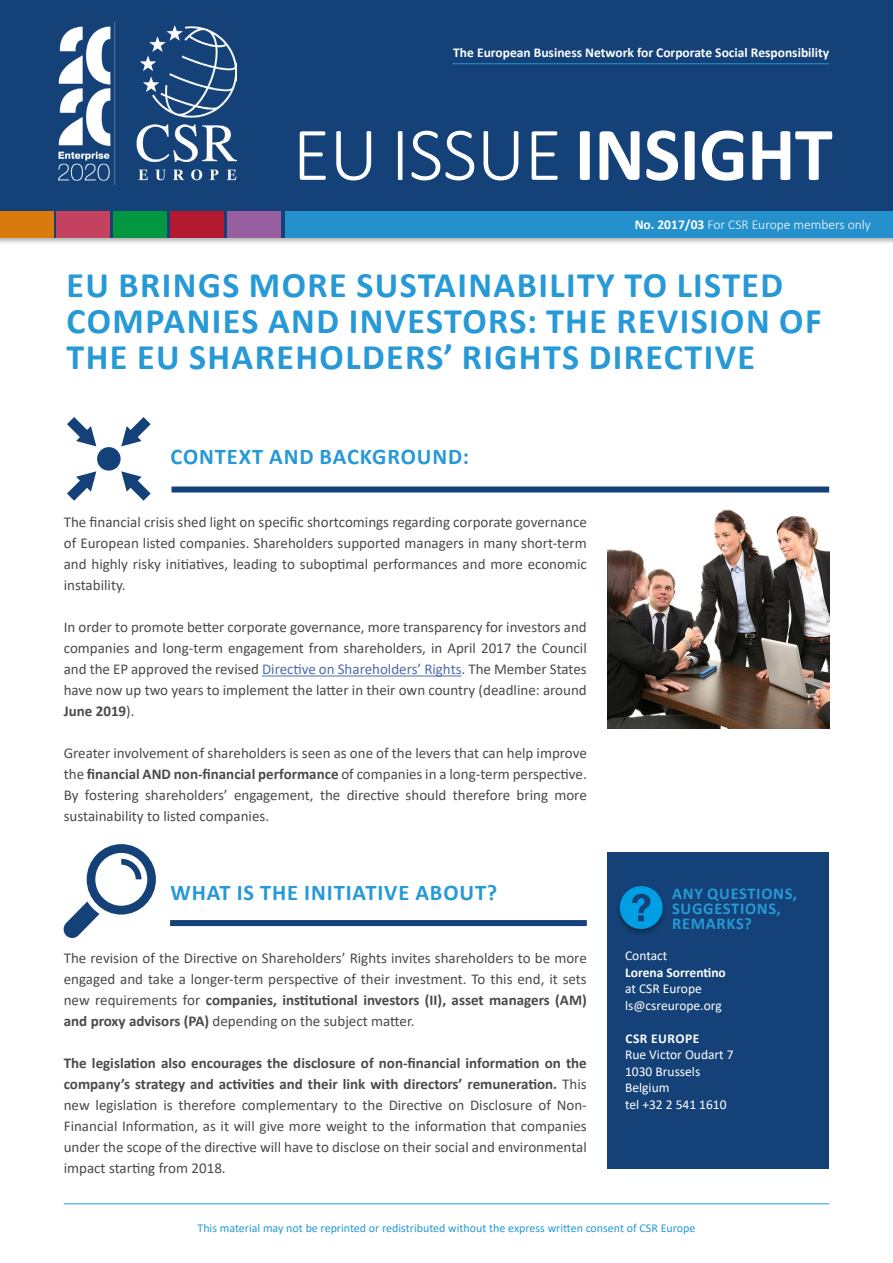
<style>
.page{position:relative;width:893px;height:1263px;background:#fff}
.page>*{position:absolute;margin:0;border:0;box-sizing:border-box;transform-origin:0 0}
.t1{font:300 76.8px "Calibri";letter-spacing:-.01em;color:#fff}
.t2{font:700 36px/36px "Calibri";letter-spacing:.04em;color:#2699d6}
.t3{font:700 22.5px "Calibri";letter-spacing:.04em;color:#2699d6}
.t4{font:700 16.5px/15px "Calibri";letter-spacing:.04em;color:#2699d6}
.t5{font:15px/21px "Calibri";color:#4a4a49;text-align:justify}
.t6{font:13.5px/16.5px "Calibri";color:#fff}
.t7{font:700 13.5px "Calibri";color:#fff}
.t8{font:300 13.5px "Calibri";color:#fff}
.t9{font:700 13.5px "Calibri";letter-spacing:.04em;color:#fff}
.t10{font:12px "Calibri";color:#2699d6}
.s1{font-weight:700}
.s2{color:#4a6eaa}
</style>
<div class="page">
<hr style="left:262px;top:675px;width:200px;height:1px;background:#4a6eaa">
<div style="left:0;top:0;width:893px;height:245px;background:#000;opacity:.3"></div>
<div style="left:0;top:0;width:893px;height:237px;background:#144177"></div>
<img style="left:59px;top:23px;width:178px;height:162px">
<hr style="left:64px;top:1203px;width:765px;height:1px;background:#2699d6">
<div style="left:284px;top:212px;width:609px;height:26px;background:#2490cc"></div>
<svg style="left:53px;top:211px;width:232px;height:27px"></svg>
<div style="left:0;top:211px;width:53px;height:27px;background:#d97a0c"></div>
<div style="left:57px;top:211px;width:53px;height:27px;background:#c4425f"></div>
<div style="left:114px;top:211px;width:53px;height:27px;background:#029740"></div>
<div style="left:170px;top:211px;width:54px;height:27px;background:#b31a2f"></div>
<div style="left:227px;top:211px;width:54px;height:27px;background:#985fa0"></div>
<div style="left:449px;top:62px;width:384px;height:10px;background:#000;opacity:.3"></div>
<hr style="left:452px;top:64px;width:377px;height:1px;background:#2699d6">
<div style="left:170px;top:920px;width:417px;height:6px;background:#144177"></div>
<svg style="left:63px;top:844px;width:93px;height:94px"></svg>
<div style="left:171px;top:486px;width:658px;height:6px;background:#144177"></div>
<div style="left:607px;top:852px;width:222px;height:317px;background:#144177"></div>
<div style="left:615px;top:885px;width:52px;height:51px;background:#000;opacity:.3"></div>
<div style="left:620px;top:886px;width:43px;height:43px;background:#009fe3;border-radius:50%"></div>
<svg style="left:632px;top:894px;width:18px;height:27px"></svg>
<svg style="left:67px;top:417px;width:84px;height:84px"></svg>
<img style="left:607px;top:509px;width:222px;height:220px">
<p class="t7" style="left:453px;top:43px;width:377px">The European Business Network for Corporate Social Responsibility</p>
<h1 class="t1" style="left:293px;top:107px;width:542px">EU ISSUE <span class="s1">INSIGHT</span></h1>
<p class="t8" style="left:635px;top:216px;width:238px"><span class="s1">No. 2017/03</span> For CSR Europe members only</p>
<h2 class="t2" style="left:67px;top:267px;width:756px">EU BRINGS MORE SUSTAINABILITY TO LISTED<br>COMPANIES AND INVESTORS: THE REVISION OF<br>THE EU SHAREHOLDERS’ RIGHTS DIRECTIVE</h2>
<h3 class="t3" style="left:171px;top:441px;width:300px">CONTEXT AND BACKGROUND:</h3>
<p class="t5" style="left:64px;top:511px;width:525px">The financial crisis shed light on specific shortcomings regarding corporate governance of European listed companies. Shareholders supported managers in many short-term and highly risky initiatives, leading to suboptimal performances and more economic instability.</p>
<p class="t5" style="left:64px;top:616px;width:524px">In order to promote better corporate governance, more transparency for investors and companies and long-term engagement from shareholders, in April 2017 the Council and the EP approved the revised <span class="s2">Directive on Shareholders’ Rights</span>. The Member States have now up two years to implement the latter in their own country (deadline: around <span class="s1">June 2019</span>).</p>
<p class="t5" style="left:64px;top:742px;width:524px">Greater involvement of shareholders is seen as one of the levers that can help improve the <span class="s1">financial AND non-financial performance</span> of companies in a long-term perspective.<br>By fostering shareholders’ engagement, the directive should therefore bring more sustainability to listed companies.</p>
<h3 class="t3" style="left:171px;top:877px;width:328px">WHAT IS THE INITIATIVE ABOUT?</h3>
<p class="t5" style="left:64px;top:947px;width:525px">The revision of the Directive on Shareholders’ Rights invites shareholders to be more engaged and take a longer-term perspective of their investment. To this end, it sets new requirements for <span class="s1">companies, institutional investors (II), asset managers (AM) and proxy advisors (PA)</span> depending on the subject matter.</p>
<p class="t5" style="left:64px;top:1052px;width:524px"><span class="s1">The legislation also encourages the disclosure of non-financial information on the company’s strategy and activities and their link with directors’ remuneration.</span> This new legislation is therefore complementary to the Directive on Disclosure of Non-Financial Information, as it will give more weight to the information that companies under the scope of the directive will have to disclose on their social and environmental impact starting from 2018.</p>
<p class="t4" style="left:672px;top:886px;width:126px">ANY QUESTIONS,<br>SUGGESTIONS,<br>REMARKS?</p>
<p class="t6" style="left:625px;top:947px;width:44px">Contact</p>
<p class="t7" style="left:625px;top:963px;width:102px">Lorena Sorrentino</p>
<p class="t6" style="left:625px;top:980px;width:98px">at CSR Europe ls@csreurope.org</p>
<p class="t9" style="left:625px;top:1029px;width:76px">CSR EUROPE</p>
<p class="t6" style="left:625px;top:1046px;width:110px">Rue Victor Oudart 7<br>1030 Brussels<br>Belgium<br>tel +32 2 541 1610</p>
<p class="t10" style="left:197px;top:1219px;width:499px">This material may not be reprinted or redistributed without the express written consent of CSR Europe</p>
</div>
